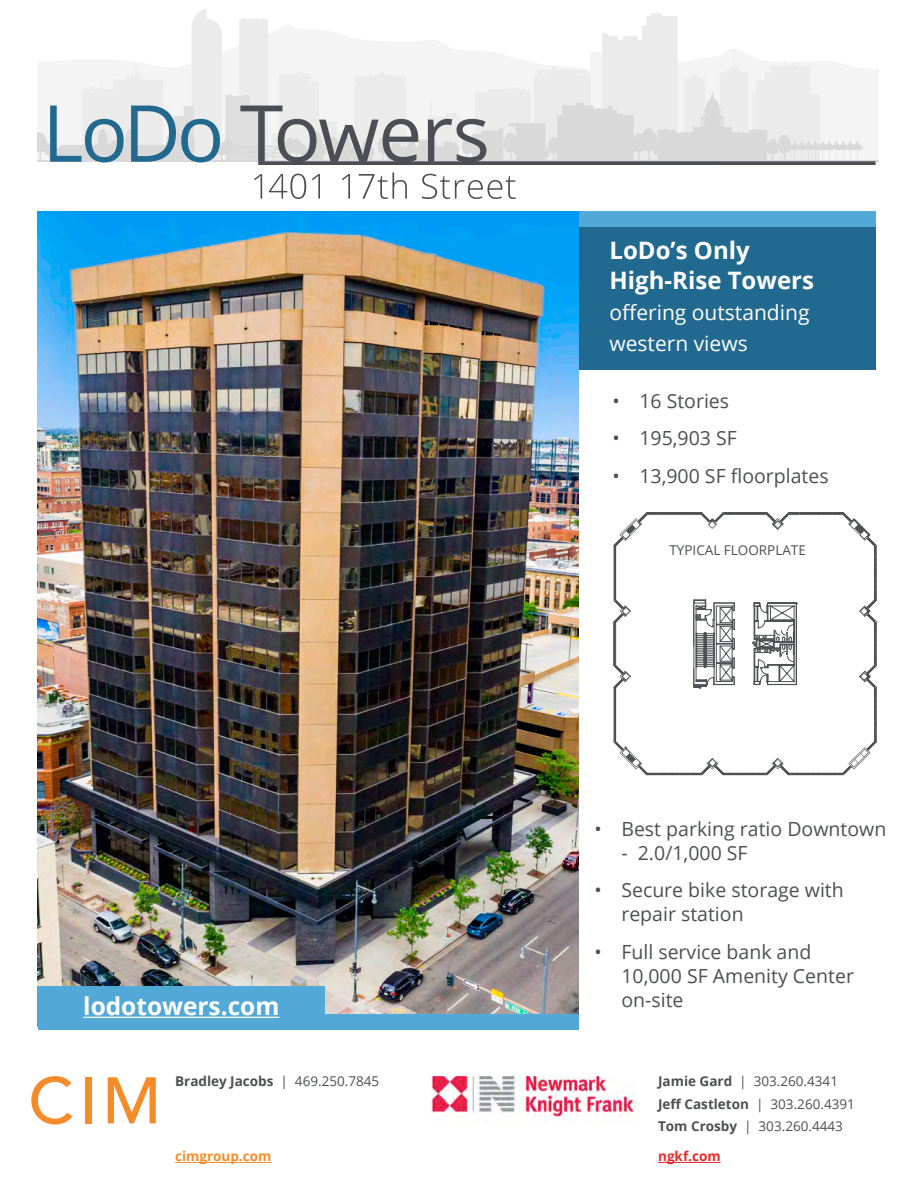
<style>
.page{position:relative;width:918px;height:1188px;background:#fff}
.page>*{position:absolute;margin:0;border:0;box-sizing:border-box;transform-origin:0 0}
.t1{font:700 24.45px "Open Sans";color:#fff}
.t2{font:700 24px "Open Sans";color:#fff}
.t3{font:21px "Open Sans";color:#fff}
.t4{font:19.5px/24px "Open Sans";color:#4d4f53}
.t5{font:13.5px "Open Sans";color:#4d4f53}
.t6{font:700 13.5px "Open Sans";color:#4d4f53}
.t7{font:700 13.5px "Open Sans";color:#f68c29}
.t8{font:700 13.5px "Open Sans";color:#e9292a}
.s1{font-weight:400}
.s2{font-weight:700}
</style>
<div class="page">
<div style="left:563px;top:226px;width:312px;height:144px;background:#21698f"></div>
<div style="left:834px;top:140px;width:43px;height:22px;background:#f4f4f5"></div>
<hr style="left:38px;top:161px;width:841px;height:1px;background:#57585a">
<hr style="left:658px;top:1162px;width:63px;height:1px;background:#e9292a">
<hr style="left:175px;top:1162px;width:96px;height:1px;background:#f68c29">
<img style="left:430px;top:1076px;width:206px;height:43px">
<svg style="left:31px;top:1076px;width:41px;height:49px"></svg>
<div style="left:86px;top:1077px;width:6px;height:46px;background:#f68c29"></div>
<svg style="left:108px;top:1077px;width:48px;height:46px"></svg>
<svg style="left:613px;top:512px;width:264px;height:264px"></svg>
<svg style="left:38px;top:9px;width:827px;height:154px"></svg>
<svg style="left:258px;top:161px;width:618px;height:4px;background:#56575c"></svg>
<svg style="left:254px;top:174px;width:8px;height:25px"></svg>
<svg style="left:269px;top:174px;width:37px;height:25px"></svg>
<svg style="left:312px;top:174px;width:8px;height:25px"></svg>
<svg style="left:342px;top:174px;width:8px;height:25px"></svg>
<svg style="left:359px;top:172px;width:48px;height:27px"></svg>
<svg style="left:422px;top:174px;width:94px;height:25px"></svg>
<div style="left:576px;top:211px;width:299px;height:15px;background:#52a8d7"></div>
<img style="left:38px;top:211px;width:540px;height:803px">
<div style="left:38px;top:1014px;width:540px;height:15px;background:#52a8d7"></div>
<div style="left:38px;top:986px;width:287px;height:40px;background:#52a8d7"></div>
<hr style="left:83px;top:1017px;width:196px;height:1px;background:#fff">
<p class="t1" style="left:83px;top:989px;width:198px">lodotowers.com</p>
<p class="t6" style="left:175px;top:1072px;width:206px">Bradley Jacobs <span class="s1">| 469.250.7845</span></p>
<p class="t7" style="left:175px;top:1147px;width:98px">cimgroup.com</p>
<p class="t2" style="left:610px;top:233px;width:142px">LoDo’s Only</p>
<p class="t2" style="left:610px;top:264px;width:206px">High-Rise Towers</p>
<p class="t3" style="left:610px;top:298px;width:202px">offering outstanding</p>
<p class="t3" style="left:610px;top:329px;width:140px">western views</p>
<p class="t4" style="left:612px;top:388px;width:118px">• 16 Stories</p>
<p class="t4" style="left:612px;top:425px;width:126px">• 195,903 SF</p>
<p class="t4" style="left:612px;top:463px;width:218px">• 13,900 SF floorplates</p>
<p class="t5" style="left:669px;top:541px;width:138px">TYPICAL FLOORPLATE</p>
<p class="t4" style="left:594px;top:816px;width:293px">• Best parking ratio Downtown</p>
<p class="t4" style="left:621px;top:840px;width:128px">- 2.0/1,000 SF</p>
<p class="t4" style="left:621px;top:878px;width:224px;text-indent:-27px">• Secure bike storage with repair station</p>
<p class="t4" style="left:621px;top:939px;width:234px;text-indent:-27px">• Full service bank and<br>10,000 SF Amenity Center on-site</p>
<p class="t5" style="left:658px;top:1072px;width:181px"><span class="s2">Jamie Gard</span> | 303.260.4341</p>
<p class="t6" style="left:658px;top:1095px;width:198px">Jeff Castleton <span class="s1">| 303.260.4391</span></p>
<p class="t5" style="left:658px;top:1117px;width:186px"><span class="s2">Tom Crosby</span> | 303.260.4443</p>
<p class="t8" style="left:658px;top:1147px;width:64px">ngkf.com</p>
</div>
